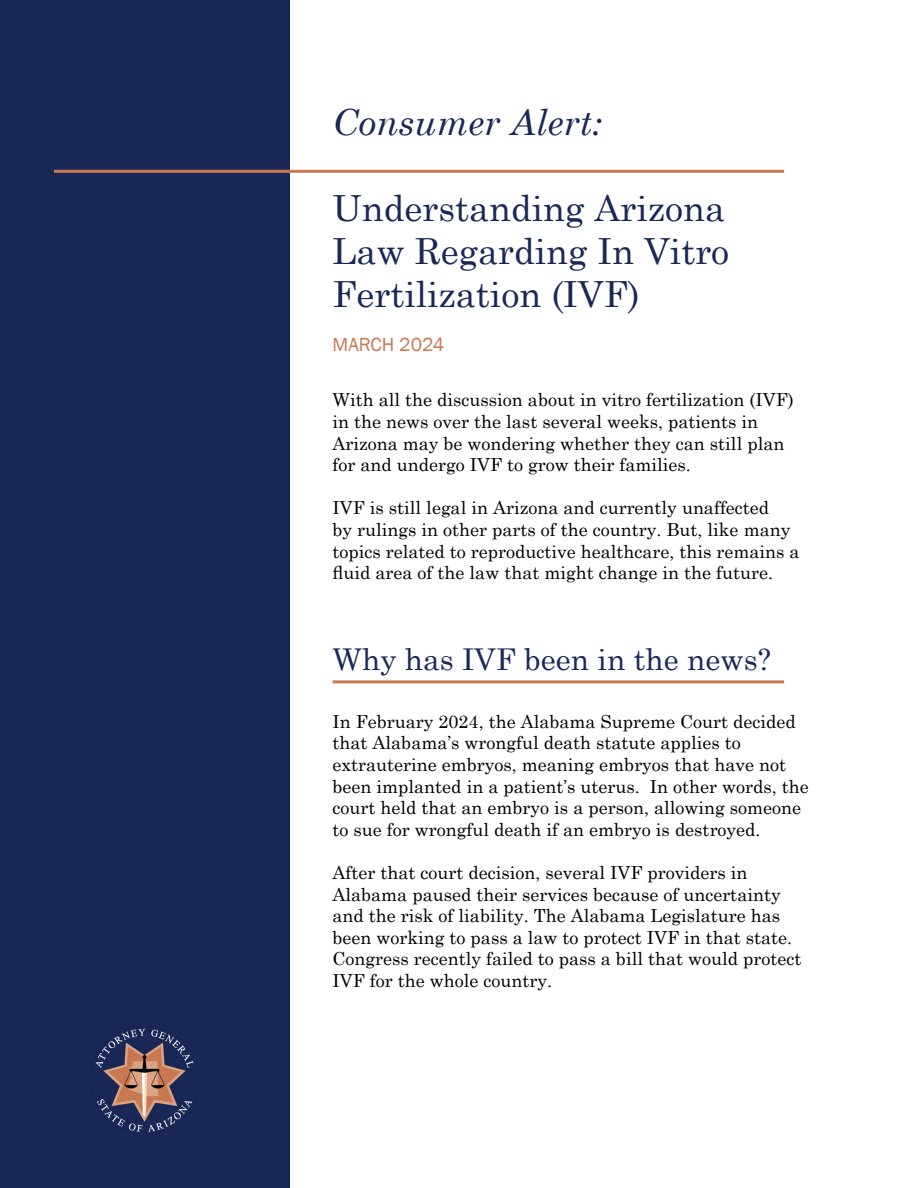
<style>
.page{position:relative;width:918px;height:1188px;background:#fff}
.page>*{position:absolute;margin:0;border:0;box-sizing:border-box;transform-origin:0 0}
.t1{font:36px/43.2px "Century Schoolbook";color:#192857;text-align:justify}
.t2{font:italic 36px "Century Schoolbook";color:#192857}
.t3{font:30px "Century Schoolbook";color:#192857}
.t4{font:19.5px "Franklin Gothic";color:#c97951}
.t5{font:18px/21.6px "Century Schoolbook";color:#000}
</style>
<div class="page">
<div style="left:0;top:0;width:289px;height:1188px;background:#192857"></div>
<hr style="left:54px;top:170px;width:730px;height:3px;background:#c97951">
<img style="left:91px;top:1026px;width:107px;height:108px">
<hr style="left:333px;top:680px;width:451px;height:3px;background:#c97951">
<h1 class="t2" style="left:333px;top:95px;width:271px">Consumer Alert:</h1>
<h1 class="t1" style="left:333px;top:183px;width:398px">Understanding Arizona Law Regarding In Vitro Fertilization (IVF)</h1>
<p class="t4" style="left:333px;top:332px;width:113px">MARCH 2024</p>
<p class="t5" style="left:333px;top:388px;width:463px">With all the discussion about in vitro fertilization (IVF) in the news over the last several weeks, patients in Arizona may be wondering whether they can still plan for and undergo IVF to grow their families.</p>
<p class="t5" style="left:333px;top:496px;width:469px">IVF is still legal in Arizona and currently unaffected<br>by rulings in other parts of the country. But, like many topics related to reproductive healthcare, this remains a fluid area of the law that might change in the future.</p>
<h2 class="t3" style="left:333px;top:634px;width:440px">Why has IVF been in the news?</h2>
<p class="t5" style="left:333px;top:709px;width:478px">In February 2024, the Alabama Supreme Court decided that Alabama’s wrongful death statute applies to extrauterine embryos, meaning embryos that have not been implanted in a patient’s uterus. In other words, the court held that an embryo is a person, allowing someone to sue for wrongful death if an embryo is destroyed.</p>
<p class="t5" style="left:333px;top:860px;width:470px">After that court decision, several IVF providers in Alabama paused their services because of uncertainty and the risk of liability. The Alabama Legislature has been working to pass a law to protect IVF in that state.<br>Congress recently failed to pass a bill that would protect IVF for the whole country.</p>
</div>
